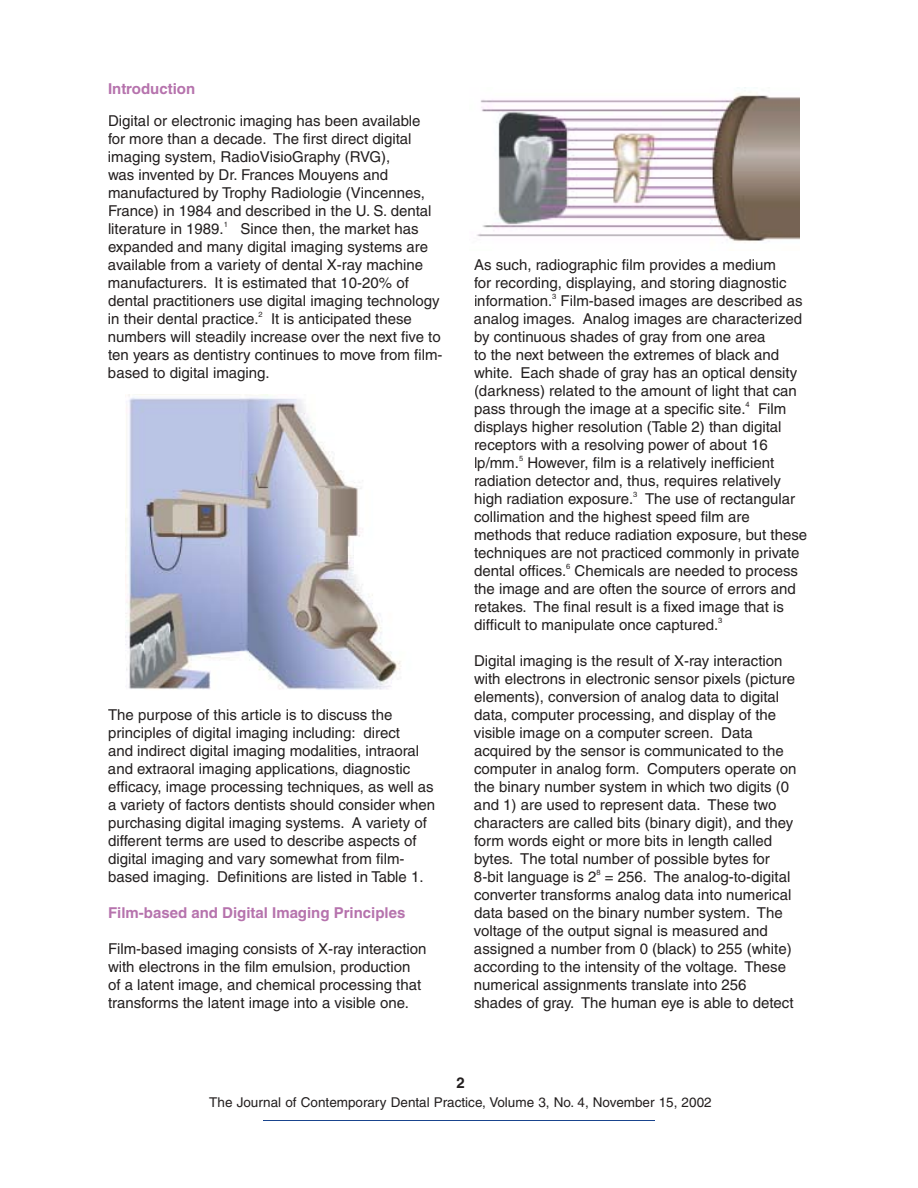
<style>
.page{position:relative;width:918px;height:1188px;background:#fff}
.page>*{position:absolute;margin:0;border:0;box-sizing:border-box;transform-origin:0 0}
.t1{font:15px/18px "Helvetica";color:#231f1f}
.t2{font:700 15px "Helvetica";color:#b673ad}
.t3{font:700 15px "Helvetica";color:#231f1f}
.t4{font:13.5px "Helvetica";color:#231f1f}
.t5{font:7.5px "Helvetica";color:#231f1f}
</style>
<div class="page">
<hr style="left:263px;top:1120px;width:392px;height:1px;background:#19448d">
<img style="left:476px;top:87px;width:324px;height:155px">
<img style="left:125px;top:394px;width:276px;height:296px">
<p class="t2" style="left:108px;top:83px;width:89px">Introduction</p>
<p class="t1" style="left:108px;top:113px;width:325px">Digital or electronic imaging has been available for more than a decade. The first direct digital imaging system, RadioVisioGraphy (RVG),<br>was invented by Dr. Frances Mouyens and manufactured by Trophy Radiologie (Vincennes, France) in 1984 and described in the U. S. dental literature in 1989.</p>
<p class="t5" style="left:224px;top:221px;width:6px">1</p>
<p class="t1" style="left:108px;top:221px;width:333px;text-indent:132px">Since then, the market has expanded and many digital imaging systems are available from a variety of dental X-ray machine manufacturers. It is estimated that 10-20% of dental practitioners use digital imaging technology in their dental practice.</p>
<p class="t5" style="left:259px;top:311px;width:6px">2</p>
<p class="t1" style="left:108px;top:311px;width:336px;text-indent:163px">It is anticipated these numbers will steadily increase over the next five to ten years as dentistry continues to move from film&shy;based to digital imaging.</p>
<p class="t1" style="left:108px;top:707px;width:329px">The purpose of this article is to discuss the principles of digital imaging including: direct<br>and indirect digital imaging modalities, intraoral and extraoral imaging applications, diagnostic efficacy, image processing techniques, as well as a variety of factors dentists should consider when purchasing digital imaging systems. A variety of different terms are used to describe aspects of digital imaging and vary somewhat from film&shy;based imaging. Definitions are listed in Table 1.</p>
<p class="t2" style="left:108px;top:907px;width:299px">Film-based and Digital Imaging Principles</p>
<p class="t1" style="left:108px;top:941px;width:320px">Film-based imaging consists of X-ray interaction with electrons in the film emulsion, production of a latent image, and chemical processing that transforms the latent image into a visible one.</p>
<p class="t1" style="left:474px;top:257px;width:314px">As such, radiographic film provides a medium for recording, displaying, and storing diagnostic information.</p>
<p class="t5" style="left:552px;top:293px;width:6px">3</p>
<p class="t1" style="left:474px;top:293px;width:330px;text-indent:87px">Film-based images are described as analog images. Analog images are characterized by continuous shades of gray from one area<br>to the next between the extremes of black and white. Each shade of gray has an optical density (darkness) related to the amount of light that can pass through the image at a specific site.</p>
<p class="t5" style="left:746px;top:401px;width:6px">4</p>
<p class="t1" style="left:474px;top:401px;width:314px;text-indent:284px">Film displays higher resolution (Table 2) than digital receptors with a resolving power of about 16 lp/mm.</p>
<p class="t5" style="left:519px;top:455px;width:6px">5</p>
<p class="t1" style="left:474px;top:455px;width:308px;text-indent:53px">However, film is a relatively inefficient radiation detector and, thus, requires relatively high radiation exposure.</p>
<p class="t5" style="left:633px;top:491px;width:6px">3</p>
<p class="t1" style="left:474px;top:491px;width:335px;text-indent:171px">The use of rectangular collimation and the highest speed film are methods that reduce radiation exposure, but these techniques are not practiced commonly in private dental offices.</p>
<p class="t5" style="left:566px;top:563px;width:6px">6</p>
<p class="t1" style="left:474px;top:563px;width:326px;text-indent:101px">Chemicals are needed to process the image and are often the source of errors and retakes. The final result is a fixed image that is difficult to manipulate once captured.</p>
<p class="t5" style="left:718px;top:617px;width:6px">3</p>
<p class="t1" style="left:474px;top:653px;width:324px">Digital imaging is the result of X-ray interaction with electrons in electronic sensor pixels (picture elements), conversion of analog data to digital data, computer processing, and display of the visible image on a computer screen. Data acquired by the sensor is communicated to the computer in analog form. Computers operate on the binary number system in which two digits (0 and 1) are used to represent data. These two characters are called bits (binary digit), and they form words eight or more bits in length called bytes. The total number of possible bytes for 8-bit language is 2</p>
<p class="t5" style="left:597px;top:869px;width:6px">8</p>
<p class="t1" style="left:474px;top:869px;width:321px;text-indent:131px">= 256. The analog-to-digital converter transforms analog data into numerical data based on the binary number system. The voltage of the output signal is measured and assigned a number from 0 (black) to 255 (white) according to the intensity of the voltage. These numerical assignments translate into 256 shades of gray. The human eye is able to detect</p>
<p class="t3" style="left:456px;top:1077px;width:10px">2</p>
<p class="t4" style="left:209px;top:1097px;width:504px">The Journal of Contemporary Dental Practice, Volume 3, No. 4, November 15, 2002</p>
</div>
